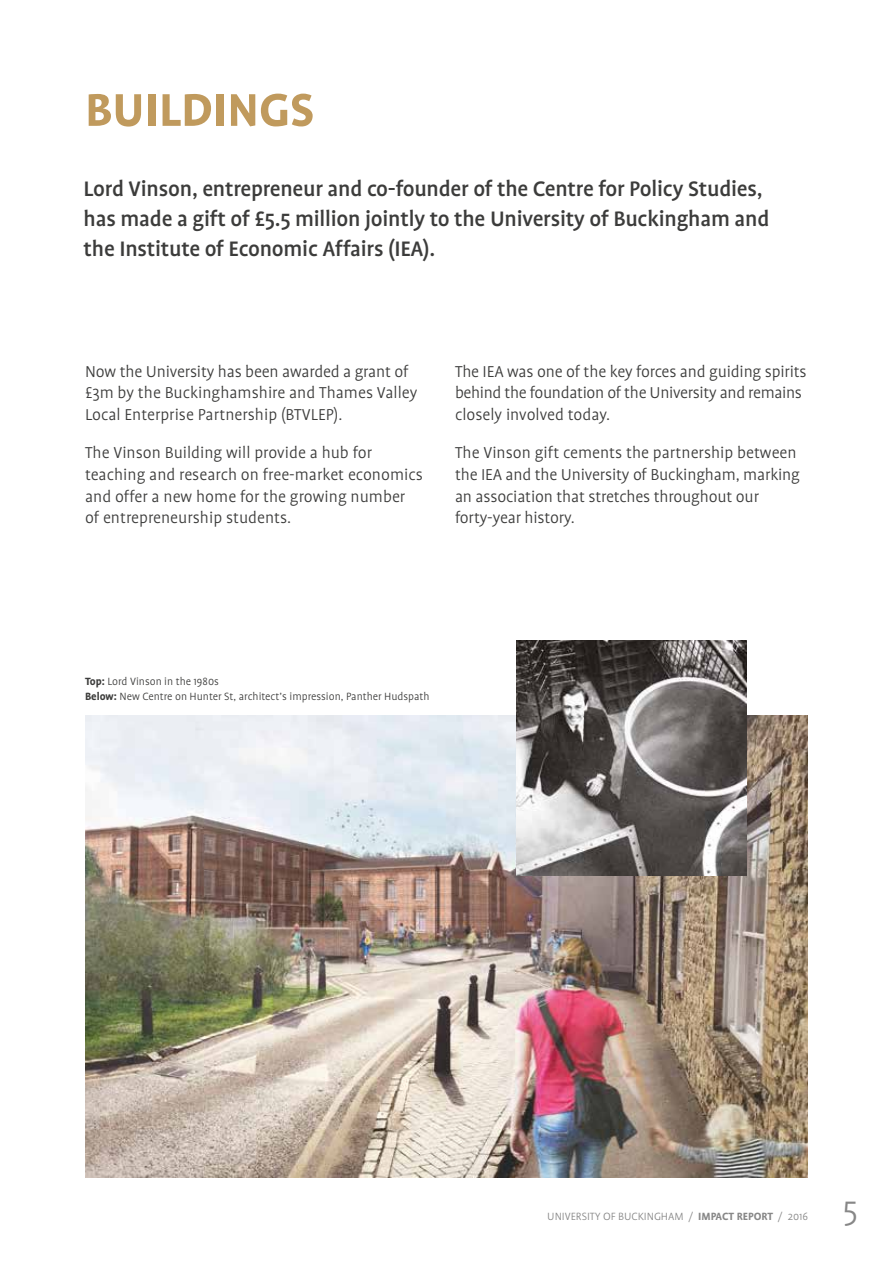
<style>
.page{position:relative;width:893px;height:1263px;background:#fff}
.page>*{position:absolute;margin:0;border:0;box-sizing:border-box;transform-origin:0 0}
.t1{font:700 52.5px "Profile";color:#c09a5d}
.t2{font:300 36px "Profile";color:#878787}
.t3{font:500 24px/30px "Profile";letter-spacing:-.01em;color:#3c3c3b}
.t4{font:300 18px/21.6px "Profile";letter-spacing:-.005em;color:#3c3c3b}
.t5{font:300 12px/14.4px "Profile";color:#3c3c3b}
.t6{font:300 12px "Profile";color:#878787}
.s1{font-weight:700}
</style>
<div class="page">
<img style="left:85px;top:715px;width:723px;height:463px">
<img style="left:517px;top:640px;width:229px;height:235px">
<h1 class="t1" style="left:85px;top:82px;width:231px">BUILDINGS</h1>
<h3 class="t3" style="left:84px;top:174px;width:687px">Lord Vinson, entrepreneur and co-founder of the Centre for Policy Studies, has made a gift of £5.5 million jointly to the University of Buckingham and the Institute of Economic Affairs (IEA).</h3>
<p class="t4" style="left:85px;top:360px;width:334px">Now the University has been awarded a grant of £3m by the Buckinghamshire and Thames Valley<br>Local Enterprise Partnership (BTVLEP).</p>
<p class="t4" style="left:85px;top:442px;width:339px">The Vinson Building will provide a hub for teaching and research on free-market economics and offer a new home for the growing number of entrepreneurship students.</p>
<p class="t4" style="left:455px;top:360px;width:353px">The IEA was one of the key forces and guiding spirits behind the foundation of the University and remains closely involved today.</p>
<p class="t4" style="left:455px;top:442px;width:347px">The Vinson gift cements the partnership between the IEA and the University of Buckingham, marking an association that stretches throughout our forty-year history.</p>
<p class="t5" style="left:85px;top:674px;width:346px"><span class="s1">Top:</span> Lord Vinson in the 1980s<br><span class="s1">Below:</span> New Centre on Hunter St, architect’s impression, Panther Hudspath</p>
<p class="t6" style="left:547px;top:1210px;width:262px">UNIVERSITY OF BUCKINGHAM / <span class="s1">IMPACT REPORT</span> / 2016</p>
<h2 class="t2" style="left:843px;top:1191px;width:17px">5</h2>
</div>
